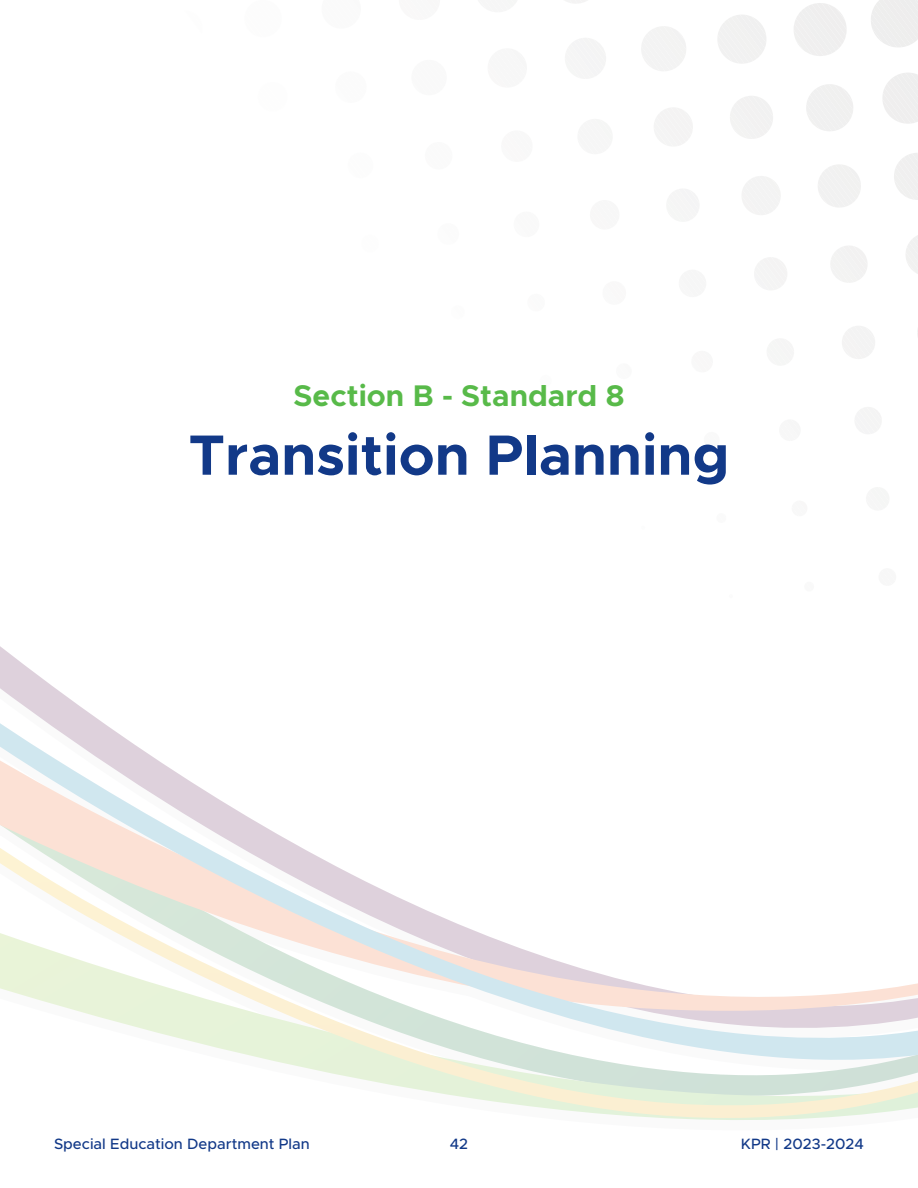
<style>
.page{position:relative;width:918px;height:1188px;background:#fff}
.page>*{position:absolute;margin:0;border:0;box-sizing:border-box;transform-origin:0 0}
.Section-Header-blue{font:700 57px "Metropolis";color:#123988}
.Section-header-green{font:700 30px "Metropolis";color:#58ba49}
.t1{font:500 15px "Metropolis";color:#123988}
</style>
<div class="page">
<svg style="left:298px;top:1066px;width:620px;height:54px"></svg>
<svg style="left:0;top:646px;width:918px;height:420px"></svg>
<svg style="left:572px;top:38px;width:34px;height:38px"></svg>
<svg style="left:565px;top:0;width:22px;height:3px"></svg>
<svg style="left:679px;top:189px;width:20px;height:24px"></svg>
<svg style="left:654px;top:108px;width:39px;height:38px"></svg>
<svg style="left:641px;top:26px;width:45px;height:45px"></svg>
<svg style="left:755px;top:257px;width:32px;height:33px"></svg>
<svg style="left:742px;top:176px;width:39px;height:39px"></svg>
<svg style="left:730px;top:96px;width:43px;height:43px"></svg>
<svg style="left:718px;top:15px;width:48px;height:49px"></svg>
<svg style="left:855px;top:407px;width:26px;height:27px"></svg>
<svg style="left:842px;top:326px;width:33px;height:33px"></svg>
<svg style="left:831px;top:246px;width:36px;height:37px"></svg>
<svg style="left:818px;top:165px;width:43px;height:42px"></svg>
<svg style="left:806px;top:84px;width:47px;height:47px"></svg>
<svg style="left:794px;top:3px;width:53px;height:53px"></svg>
<svg style="left:906px;top:235px;width:12px;height:39px"></svg>
<svg style="left:894px;top:153px;width:24px;height:47px"></svg>
<svg style="left:883px;top:73px;width:35px;height:51px"></svg>
<svg style="left:871px;top:0;width:47px;height:47px"></svg>
<p class="Section-header-green" style="left:294px;top:376px;width:332px">Section B - Standard 8</p>
<p class="Section-Header-blue" style="left:189px;top:419px;width:542px">Transition Planning</p>
<p class="t1" style="left:54px;top:1134px;width:257px">Special Education Department Plan</p>
<p class="t1" style="left:450px;top:1134px;width:20px">42</p>
<p class="t1" style="left:741px;top:1134px;width:125px">KPR | 2023-2024</p>
</div>
